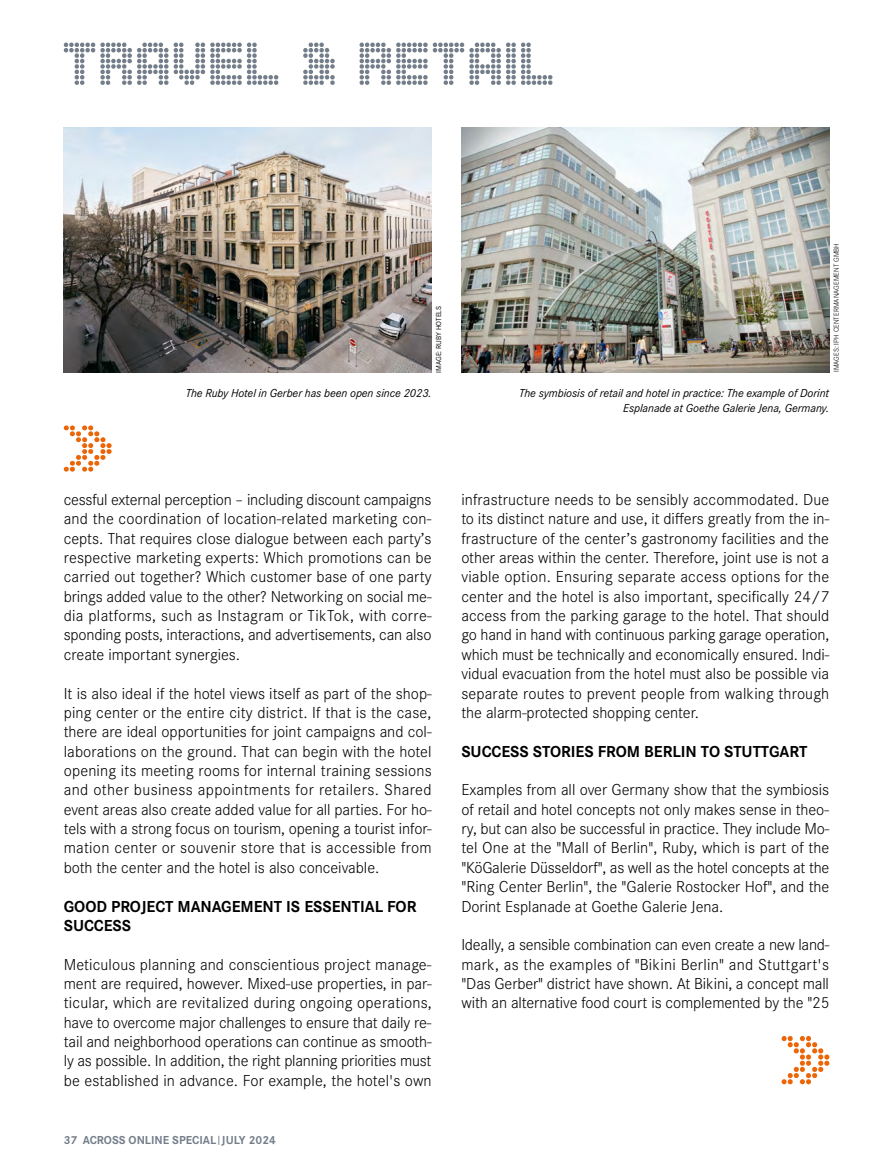
<style>
.page{position:relative;width:893px;height:1170px;background:#fff}
.page>*{position:absolute;margin:0;border:0;box-sizing:border-box;transform-origin:0 0}
.t1{font:300 16.5px/19.4px "Corporate S Pro";letter-spacing:-.005em;color:#000;text-align:justify}
.t2{font:700 16.5px/19.4px "Corporate S Pro";letter-spacing:-.005em;color:#000}
.t3{font:italic 12px/15px "Corporate S Pro";letter-spacing:-.005em;color:#000;text-align:right}
.t4{font:700 12px "Corporate S Pro";color:#737e8a}
.t5{font:300 7.5px "Corporate S Pro";color:#000}
.t6{font:7.5px "Corporate S Pro";color:#000}
.s1{font-size:10.8px}
</style>
<div class="page">
<svg style="left:64px;top:43px;width:488px;height:42px"></svg>
<img style="left:64px;top:128px;width:368px;height:245px">
<img style="left:461px;top:128px;width:368px;height:244px">
<svg style="left:64px;top:425px;width:48px;height:46px"></svg>
<svg style="left:782px;top:1036px;width:47px;height:48px"></svg>
<p class="t6" style="left:433px;top:372px;width:68px;rotate:-90deg">IMAGE: RUBY HOTELS</p>
<p class="t3" style="left:186px;top:385px;width:247px">The Ruby Hotel in Gerber has been open since 2023.</p>
<p class="t5" style="left:831px;top:372px;width:130px;rotate:-90deg">IMAGES: IPH CENTERMANAGEMENT GMBH</p>
<p class="t3" style="left:519px;top:385px;width:312px">The symbiosis of retail and hotel in practice: The example of Dorint<br>Esplanade at Goethe Galerie Jena, Germany.</p>
<p class="t1" style="left:64px;top:488px;width:369px">cessful external perception – including discount campaigns and the coordination of location-related marketing con&shy;cepts. That requires close dialogue between each party’s respective marketing experts: Which promotions can be carried out together? Which customer base of one party brings added value to the other? Networking on social me&shy;dia platforms, such as Instagram or TikTok, with corre&shy;sponding posts, interactions, and advertisements, can also create important synergies.</p>
<p class="t1" style="left:64px;top:682px;width:369px">It is also ideal if the hotel views itself as part of the shop&shy;ping center or the entire city district. If that is the case, there are ideal opportunities for joint campaigns and col&shy;laborations on the ground. That can begin with the hotel opening its meeting rooms for internal training sessions and other business appointments for retailers. Shared event areas also create added value for all parties. For ho&shy;tels with a strong focus on tourism, opening a tourist infor&shy;mation center or souvenir store that is accessible from both the center and the hotel is also conceivable.</p>
<p class="t2" style="left:64px;top:895px;width:354px">GOOD PROJECT MANAGEMENT IS ESSENTIAL FOR<br>SUCCESS</p>
<p class="t1" style="left:64px;top:953px;width:369px">Meticulous planning and conscientious project manage&shy;ment are required, however. Mixed-use properties, in par&shy;ticular, which are revitalized during ongoing operations, have to overcome major challenges to ensure that daily re&shy;tail and neighborhood operations can continue as smooth&shy;ly as possible. In addition, the right planning priorities must be established in advance. For example, the hotel's own</p>
<p class="t4" style="left:64px;top:1130px;width:214px">37 ACROSS ONLINE SPECIAL <span class="s1">|</span> JULY 2024</p>
<p class="t1" style="left:461px;top:488px;width:370px">infrastructure needs to be sensibly accommodated. Due to its distinct nature and use, it differs greatly from the in&shy;frastructure of the center’s gastronomy facilities and the other areas within the center. Therefore, joint use is not a viable option. Ensuring separate access options for the center and the hotel is also important, specifically 24/7 access from the parking garage to the hotel. That should go hand in hand with continuous parking garage operation, which must be technically and economically ensured. Indi&shy;vidual evacuation from the hotel must also be possible via separate routes to prevent people from walking through the alarm-protected shopping center.</p>
<p class="t2" style="left:461px;top:740px;width:347px">SUCCESS STORIES FROM BERLIN TO STUTTGART</p>
<p class="t1" style="left:461px;top:779px;width:370px">Examples from all over Germany show that the symbiosis of retail and hotel concepts not only makes sense in theo&shy;ry, but can also be successful in practice. They include Mo&shy;tel One at the "Mall of Berlin", Ruby, which is part of the "KöGalerie Düsseldorf", as well as the hotel concepts at the "Ring Center Berlin", the "Galerie Rostocker Hof", and the Dorint Esplanade at Goethe Galerie Jena.</p>
<p class="t1" style="left:461px;top:934px;width:370px">Ideally, a sensible combination can even create a new land&shy;mark, as the examples of "Bikini Berlin" and Stuttgart's "Das Gerber" district have shown. At Bikini, a concept mall with an alternative food court is complemented by the "25</p>
</div>
